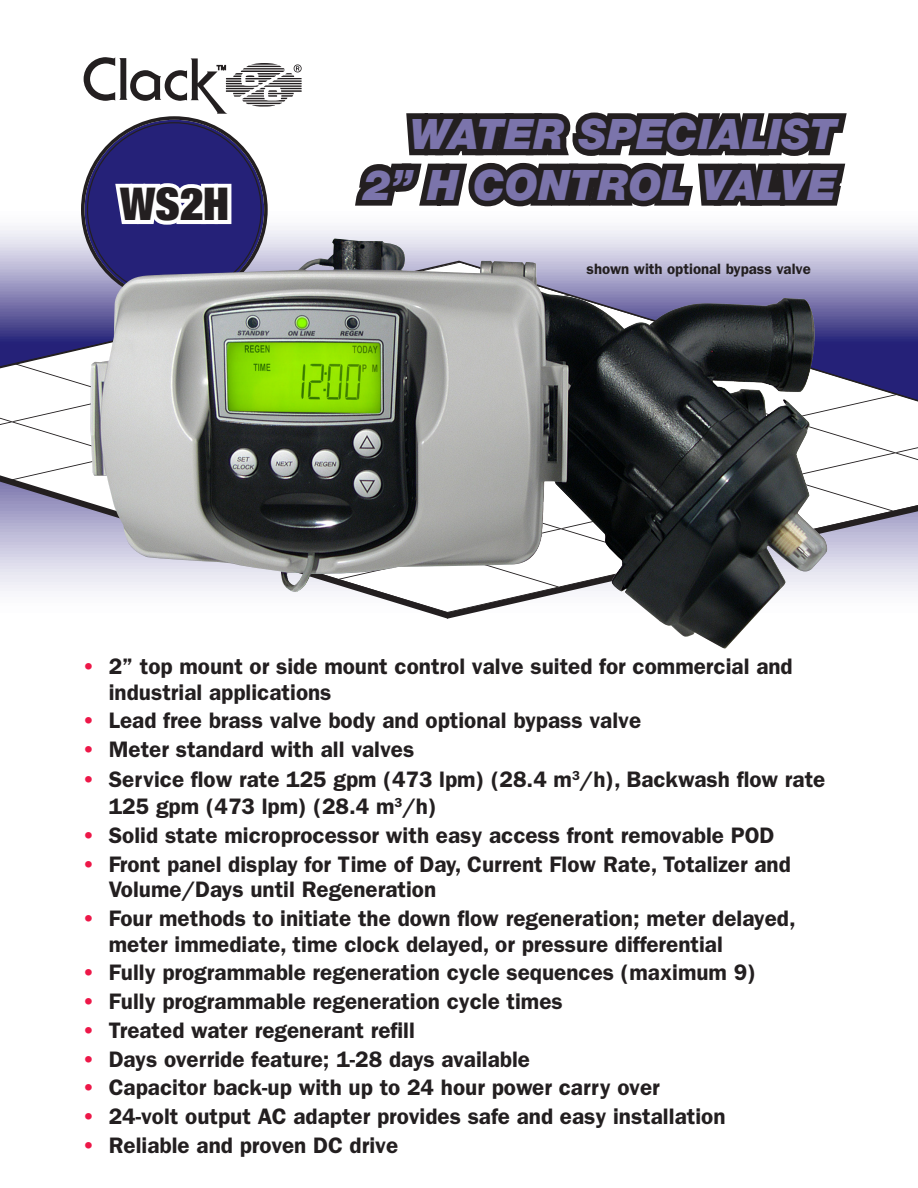
<style>
.page{position:relative;width:918px;height:1188px;background:#fff}
.page>*{position:absolute;margin:0;border:0;box-sizing:border-box;transform-origin:0 0}
.t1{font:900 condensed 45.3px "Helvetica Neue LT Std";color:#231f20}
.t2{font:italic 900 42px/50.4px "Helvetica Neue LT Std";color:#7b74ab;text-align:right}
.t3{font:600 22.5px/25.5px "ITC Franklin Gothic Std";color:#231f20}
.t4{font:600 15px "ITC Franklin Gothic Std";color:#231f20}
.s1{color:#ed1748}
</style>
<div class="page">
<svg style="left:0;top:75px;width:918px;height:187px"></svg>
<svg style="left:0;top:262px;width:918px;height:33px;background:#aeabce"></svg>
<svg style="left:0;top:295px;width:91px;height:74px;background:#5c5896"></svg>
<svg style="left:627px;top:287px;width:291px;height:173px;background:#77749f"></svg>
<svg style="left:627px;top:313px;width:267px;height:185px"></svg>
<svg style="left:627px;top:338px;width:156px;height:160px;background:#363a3c"></svg>
<svg style="left:13px;top:363px;width:658px;height:135px"></svg>
<svg style="left:0;top:389px;width:91px;height:43px"></svg>
<svg style="left:0;top:432px;width:439px;height:184px"></svg>
<svg style="left:439px;top:498px;width:479px;height:125px"></svg>
<svg style="left:348px;top:103px;width:506px;height:113px"></svg>
<svg style="left:84px;top:57px;width:218px;height:57px"></svg>
<div style="left:85px;top:120px;width:179px;height:179px;background:#252178;border-radius:50%"></div>
<svg style="left:115px;top:183px;width:117px;height:42px;background:#e6e6f0"></svg>
<img style="left:91px;top:242px;width:536px;height:351px">
<h1 class="t1" style="left:120px;top:175px;width:111px">WS2H</h1>
<h2 class="t2" style="left:363px;top:108px;width:475px">WATER SPECIALIST<br>2” H CONTROL VALVE</h2>
<p class="t4" style="left:586px;top:260px;width:226px">shown with optional bypass valve</p>
<p class="t3" style="left:109px;top:654px;width:686px;text-indent:-27px"><span class="s1">•</span> 2” top mount or side mount control valve suited for commercial and industrial applications</p>
<p class="t3" style="left:82px;top:708px;width:561px"><span class="s1">•</span> Lead free brass valve body and optional bypass valve</p>
<p class="t3" style="left:82px;top:737px;width:334px"><span class="s1">•</span> Meter standard with all valves</p>
<p class="t3" style="left:109px;top:766px;width:718px;line-height:27px;text-indent:-27px"><span class="s1">•</span> Service flow rate 125 gpm (473 lpm) (28.4 m<sup>3</sup>/h), Backwash flow rate<br>125 gpm (473 lpm) (28.4 m<sup>3</sup>/h)</p>
<p class="t3" style="left:82px;top:823px;width:694px"><span class="s1">•</span> Solid state microprocessor with easy access front removable POD</p>
<p class="t3" style="left:109px;top:851px;width:684px;text-indent:-27px"><span class="s1">•</span> Front panel display for Time of Day, Current Flow Rate, Totalizer and<br>Volume/Days until Regeneration</p>
<p class="t3" style="left:109px;top:906px;width:689px;text-indent:-27px"><span class="s1">•</span> Four methods to initiate the down flow regeneration; meter delayed, meter immediate, time clock delayed, or pressure differential</p>
<p class="t3" style="left:82px;top:960px;width:676px"><span class="s1">•</span> Fully programmable regeneration cycle sequences (maximum 9)</p>
<p class="t3" style="left:82px;top:989px;width:483px"><span class="s1">•</span> Fully programmable regeneration cycle times</p>
<p class="t3" style="left:82px;top:1017px;width:335px"><span class="s1">•</span> Treated water regenerant refill</p>
<p class="t3" style="left:82px;top:1046px;width:450px"><span class="s1">•</span> Days override feature; 1-28 days available</p>
<p class="t3" style="left:82px;top:1075px;width:580px"><span class="s1">•</span> Capacitor back-up with up to 24 hour power carry over</p>
<p class="t3" style="left:82px;top:1104px;width:645px"><span class="s1">•</span> 24-volt output AC adapter provides safe and easy installation</p>
<p class="t3" style="left:82px;top:1132px;width:318px"><span class="s1">•</span> Reliable and proven DC drive</p>
</div>
